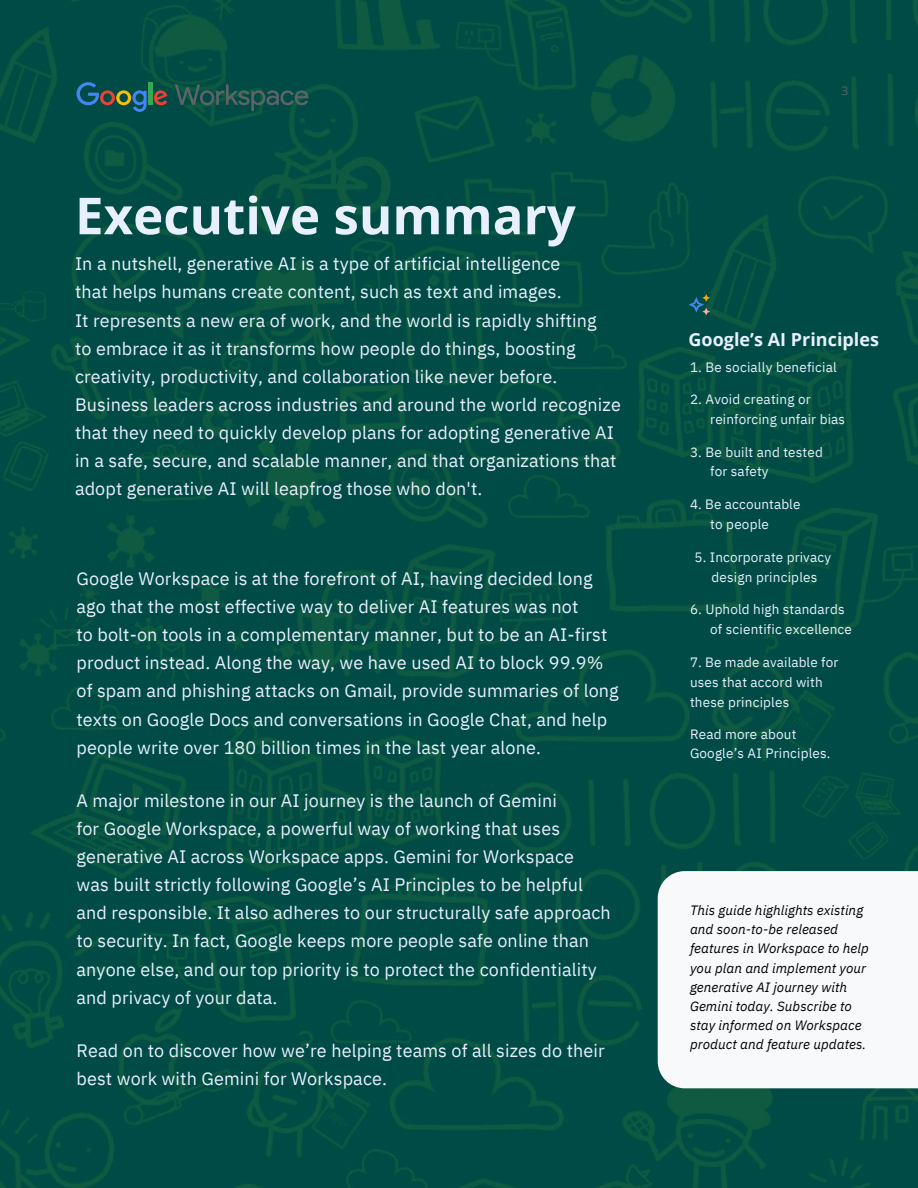
<style>
.page{position:relative;width:918px;height:1188px;background:#fff}
.page>*{position:absolute;margin:0;border:0;box-sizing:border-box;transform-origin:0 0}
.t1{font:700 51px "Open Sans";color:#e8f0fe}
.t2{font:18px/28.2px "IBM Plex Sans";letter-spacing:.005em;color:#e8f0fe}
.t3{font:700 18px "Open Sans";color:#e8f0fe}
.t4{font:13.5px "IBM Plex Sans";letter-spacing:.01em;color:#e8f0fe}
.t5{font:italic 13.5px/19.2px "IBM Plex Sans";letter-spacing:.005em;color:#000}
.t6{font:12px "Open Sans";color:#5f6368}
</style>
<div class="page">
<img style="left:0;top:0;width:918px;height:1188px">
<svg style="left:175px;top:84px;width:133px;height:27px;background:#1a534d"></svg>
<svg style="left:77px;top:82px;width:70px;height:30px;background:#255a5f"></svg>
<hr style="left:149px;top:83px;width:3px;height:22px;background:#34a853">
<svg style="left:154px;top:90px;width:13px;height:15px"></svg>
<svg style="left:658px;top:871px;width:260px;height:217px"></svg>
<svg style="left:688px;top:294px;width:22px;height:22px"></svg>
<p class="t1" style="left:75px;top:180px;width:502px">Executive summary</p>
<p class="t2" style="left:75px;top:249px;width:547px">In a nutshell, generative AI is a type of artificial intelligence<br>that helps humans create content, such as text and images.<br>It represents a new era of work, and the world is rapidly shifting<br>to embrace it as it transforms how people do things, boosting creativity, productivity, and collaboration like never before.<br>Business leaders across industries and around the world recognize that they need to quickly develop plans for adopting generative AI in a safe, secure, and scalable manner, and that organizations that adopt generative AI will leapfrog those who don't.</p>
<h2 class="t2" style="left:76px;top:564px;width:544px">Google Workspace is at the forefront of AI, having decided long ago that the most effective way to deliver AI features was not<br>to bolt-on tools in a complementary manner, but to be an AI-first product instead. Along the way, we have used AI to block 99.9% of spam and phishing attacks on Gmail, provide summaries of long texts on Google Docs and conversations in Google Chat, and help people write over 180 billion times in the last year alone.</h2>
<h2 class="t2" style="left:76px;top:786px;width:536px">A major milestone in our AI journey is the launch of Gemini<br>for Google Workspace, a powerful way of working that uses generative AI across Workspace apps. Gemini for Workspace was built strictly following Google’s AI Principles to be helpful and responsible. It also adheres to our structurally safe approach to security. In fact, Google keeps more people safe online than anyone else, and our top priority is to protect the confidentiality and privacy of your data.</h2>
<h2 class="t2" style="left:76px;top:1036px;width:530px">Read on to discover how we’re helping teams of all sizes do their best work with Gemini for Workspace.</h2>
<p class="t6" style="left:842px;top:82px;width:8px">3</p>
<p class="t3" style="left:688px;top:327px;width:192px">Google’s AI Principles</p>
<h2 class="t4" style="left:690px;top:358px;width:148px">1. Be socially beneficial</h2>
<h2 class="t4" style="left:690px;top:390px;width:122px">2. Avoid creating or</h2>
<h1 class="t4" style="left:710px;top:410px;width:136px">reinforcing unfair bias</h1>
<p class="t4" style="left:690px;top:443px;width:134px">3. Be built and tested</p>
<p class="t4" style="left:710px;top:462px;width:60px">for safety</p>
<p class="t4" style="left:690px;top:495px;width:112px">4. Be accountable</p>
<p class="t4" style="left:710px;top:515px;width:60px">to people</p>
<p class="t4" style="left:695px;top:548px;width:138px">5. Incorporate privacy</p>
<p class="t4" style="left:712px;top:568px;width:107px">design principles</p>
<p class="t4" style="left:690px;top:600px;width:156px">6. Uphold high standards</p>
<p class="t4" style="left:710px;top:620px;width:143px">of scientific excellence</p>
<p class="t4" style="left:690px;top:653px;width:150px">7. Be made available for</p>
<p class="t4" style="left:690px;top:673px;width:134px">uses that accord with</p>
<p class="t4" style="left:690px;top:693px;width:101px">these principles</p>
<p class="t4" style="left:690px;top:725px;width:108px">Read more about</p>
<p class="t4" style="left:690px;top:744px;width:142px">Google’s AI Principles.</p>
<p class="t5" style="left:690px;top:901px;width:180px">This guide highlights existing and soon-to-be released features in Workspace to help you plan and implement your generative AI journey with<br>Gemini today. Subscribe to stay informed on Workspace product and feature updates.</p>
</div>
